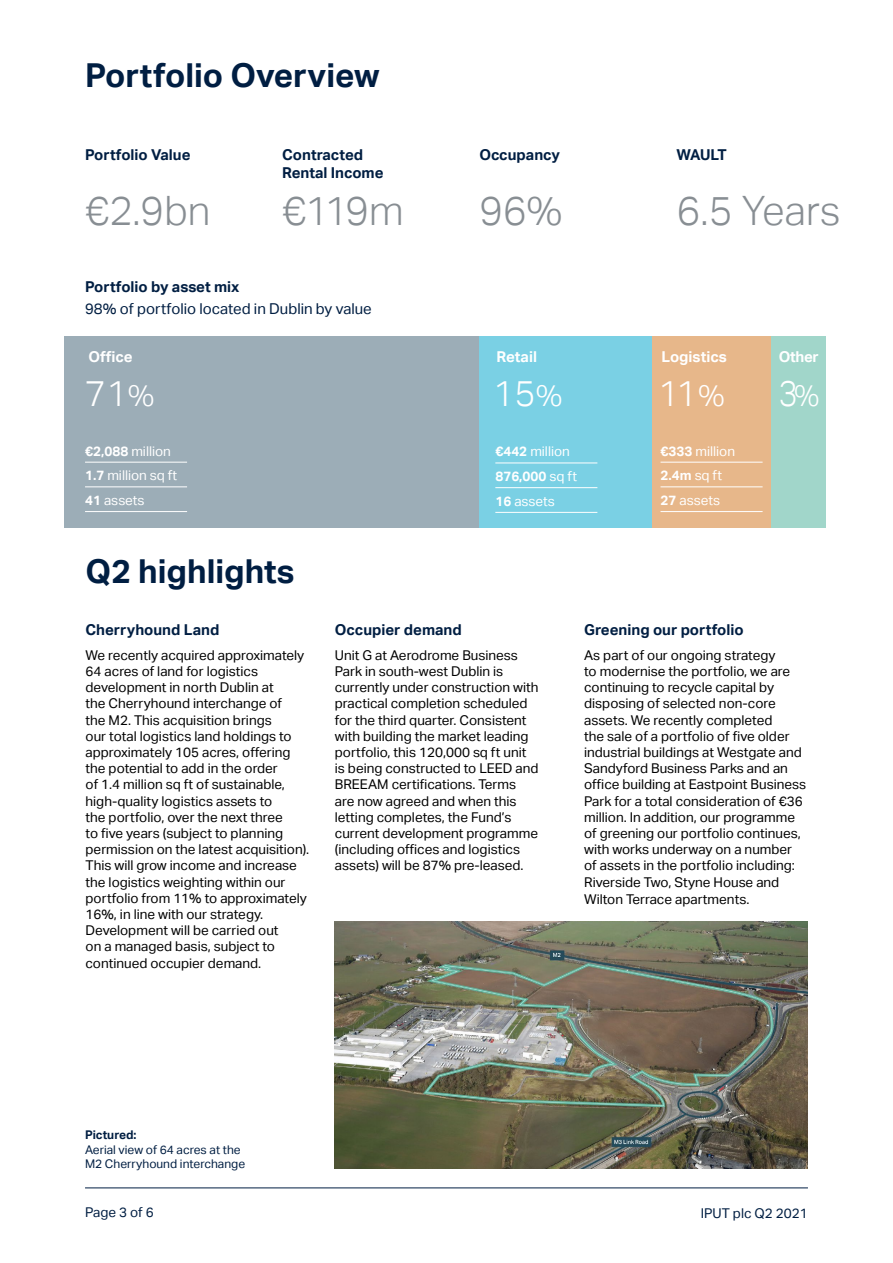
<style>
.page{position:relative;width:893px;height:1263px;background:#fff}
.page>*{position:absolute;margin:0;border:0;box-sizing:border-box;transform-origin:0 0}
.t1{font:300 40.5px "Aktiv Grotesk";letter-spacing:-.005em;color:#888e93}
.t2{font:300 36px "Aktiv Grotesk";color:#fff}
.t3{font:300 36px "Aktiv Grotesk";color:#fff;scale:.9 1}
.t4{font:700 33px "Aktiv Grotesk";color:#001e42}
.t5{font:700 15px/18px "Aktiv Grotesk";color:#001e42}
.t6{font:15px "Aktiv Grotesk";color:#001e42}
.t7{font:700 15px "Aktiv Grotesk";color:#fff}
.t8{font:13.5px/16.2px "Aktiv Grotesk";color:#000}
.t9{font:13.5px/24.8px "Aktiv Grotesk";color:#fff}
.t10{font:13.5px "Aktiv Grotesk";color:#001e42}
.t11{font:12px/14.4px "Aktiv Grotesk";color:#001e42}
.t12{font:700 12px "Aktiv Grotesk";color:#001e42}
.s1{font-size:30px}
.s2{font-weight:700}
</style>
<div class="page">
<hr style="left:85px;top:1187px;width:723px;height:1px;background:#001e42">
<div style="left:64px;top:337px;width:415px;height:191px;background:#9cadb7"></div>
<div style="left:479px;top:337px;width:179px;height:191px;background:#7ad0e4"></div>
<div style="left:771px;top:337px;width:54px;height:191px;background:#a1d6ca"></div>
<hr style="left:85px;top:462px;width:102px;height:1px;background:#fff">
<hr style="left:85px;top:487px;width:102px;height:1px;background:#fff">
<hr style="left:85px;top:511px;width:102px;height:1px;background:#fff">
<hr style="left:495px;top:463px;width:102px;height:1px;background:#fff">
<hr style="left:495px;top:487px;width:102px;height:1px;background:#fff">
<hr style="left:495px;top:512px;width:102px;height:1px;background:#fff">
<img style="left:335px;top:922px;width:473px;height:246px">
<div style="left:652px;top:337px;width:119px;height:191px;background:#e7b78a"></div>
<hr style="left:660px;top:462px;width:103px;height:1px;background:#fff">
<hr style="left:660px;top:487px;width:103px;height:1px;background:#fff">
<hr style="left:660px;top:511px;width:103px;height:1px;background:#fff">
<h3 class="t4" style="left:85px;top:57px;width:296px">Portfolio Overview</h3>
<p class="t5" style="left:85px;top:145px;width:107px">Portfolio Value</p>
<h1 class="t1" style="left:85px;top:187px;width:127px">€2.9bn</h1>
<p class="t5" style="left:282px;top:145px;width:103px">Contracted<br>Rental Income</p>
<p class="t5" style="left:479px;top:145px;width:82px">Occupancy</p>
<h1 class="t1" style="left:479px;top:187px;width:85px">96%</h1>
<h1 class="t1" style="left:282px;top:187px;width:123px">€119m</h1>
<p class="t5" style="left:85px;top:278px;width:156px">Portfolio by asset mix</p>
<p class="t6" style="left:85px;top:300px;width:288px">98% of portfolio located in Dublin by value</p>
<p class="t7" style="left:88px;top:348px;width:46px">Office</p>
<h2 class="t2" style="left:85px;top:373px;width:71px">71<span class="s1">%</span></h2>
<p class="t7" style="left:497px;top:348px;width:42px">Retail</p>
<h2 class="t2" style="left:493px;top:373px;width:71px">15<span class="s1">%</span></h2>
<p class="t9" style="left:85px;top:438px;width:94px"><span class="s2">€2,088</span> million<br><span class="s2">1.7</span> million sq ft<br><span class="s2">41</span> assets</p>
<p class="t9" style="left:495px;top:439px;width:83px"><span class="s2">€442</span> million<br><span class="s2">876,000</span> sq ft<br><span class="s2">16</span> assets</p>
<h3 class="t4" style="left:86px;top:552px;width:210px">Q2 highlights</h3>
<p class="t5" style="left:676px;top:145px;width:52px">WAULT</p>
<h1 class="t1" style="left:676px;top:187px;width:166px">6.5 Years</h1>
<p class="t7" style="left:662px;top:348px;width:67px">Logistics</p>
<h2 class="t2" style="left:658px;top:373px;width:68px">11 <span class="s1">%</span></h2>
<p class="t9" style="left:660px;top:438px;width:76px"><span class="s2">€333</span> million<br><span class="s2">2.4m</span> sq ft<br><span class="s2">27</span> assets</p>
<p class="t7" style="left:779px;top:348px;width:41px">Other</p>
<h2 class="t3" style="left:779px;top:373px;width:47px">3<span class="s1">%</span></h2>
<p class="t5" style="left:86px;top:621px;width:135px">Cherryhound Land</p>
<p class="t8" style="left:86px;top:647px;width:225px">We recently acquired approximately 64 acres of land for logistics development in north Dublin at<br>the Cherryhound interchange of<br>the M2. This acquisition brings<br>our total logistics land holdings to approximately 105 acres, offering the potential to add in the order<br>of 1.4 million sq ft of sustainable, high-quality logistics assets to<br>the portfolio, over the next three<br>to five years (subject to planning permission on the latest acquisition).<br>This will grow income and increase the logistics weighting within our portfolio from 11% to approximately 16%, in line with our strategy.<br>Development will be carried out<br>on a managed basis, subject to continued occupier demand.</p>
<p class="t5" style="left:335px;top:621px;width:128px">Occupier demand</p>
<p class="t8" style="left:335px;top:647px;width:205px">Unit G at Aerodrome Business<br>Park in south-west Dublin is currently under construction with practical completion scheduled for the third quarter. Consistent with building the market leading portfolio, this 120,000 sq ft unit is being constructed to LEED and<br>BREEAM certifications. Terms are now agreed and when this letting completes, the Fund’s current development programme (including offices and logistics assets) will be 87% pre-leased.</p>
<p class="t5" style="left:584px;top:621px;width:161px">Greening our portfolio</p>
<p class="t8" style="left:584px;top:647px;width:224px">As part of our ongoing strategy<br>to modernise the portfolio, we are continuing to recycle capital by disposing of selected non-core assets. We recently completed<br>the sale of a portfolio of five older industrial buildings at Westgate and Sandyford Business Parks and an office building at Eastpoint Business Park for a total consideration of €36 million. In addition, our programme of greening our portfolio continues, with works underway on a number of assets in the portfolio including:<br>Riverside Two, Styne House and Wilton Terrace apartments.</p>
<p class="t12" style="left:85px;top:1128px;width:53px">Pictured:</p>
<p class="t11" style="left:85px;top:1142px;width:162px">Aerial view of 64 acres at the<br>M2 Cherryhound interchange</p>
<p class="t10" style="left:85px;top:1205px;width:70px">Page 3 of 6</p>
<p class="t10" style="left:701px;top:1205px;width:109px">IPUT plc Q2 2021</p>
</div>
